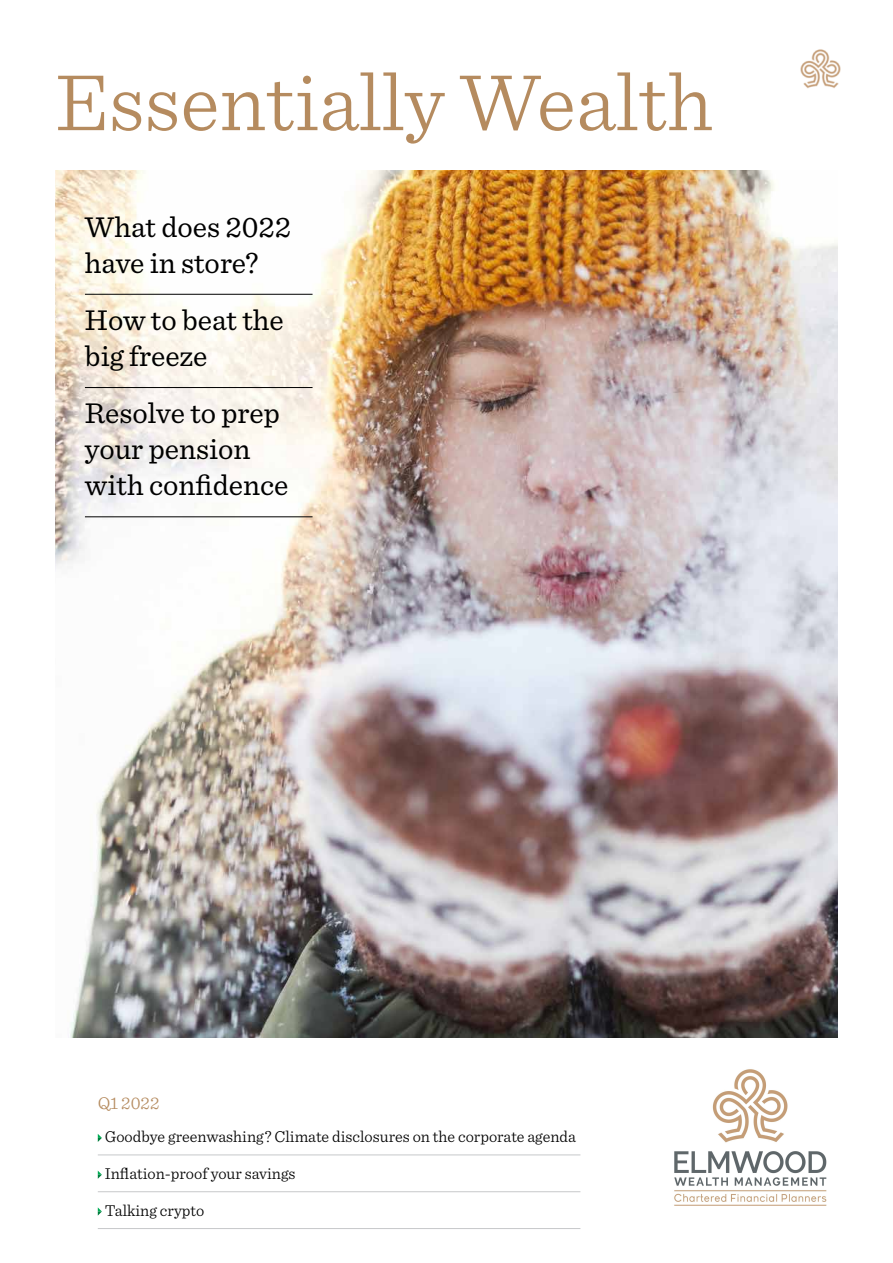
<style>
.page{position:relative;width:893px;height:1263px;background:#fff}
.page>*{position:absolute;margin:0;border:0;box-sizing:border-box;transform-origin:0 0}
.t1{font:300 84px "Sentinel";color:#b58b5f}
.t2{font:30px/36px "Sentinel";color:#000}
.t3{font:300 18px "Sentinel";color:#b58b5f}
.t4{font:300 16.5px "Sentinel";color:#000}
</style>
<div class="page">
<img style="left:55px;top:170px;width:783px;height:867px">
<hr style="left:85px;top:294px;width:228px;height:1px;background:#000">
<hr style="left:85px;top:387px;width:228px;height:1px;background:#000">
<hr style="left:85px;top:516px;width:228px;height:1px;background:#000">
<hr style="left:98px;top:1155px;width:482px;height:1px;background:#c7c8ca">
<hr style="left:98px;top:1191px;width:482px;height:1px;background:#c7c8ca">
<hr style="left:98px;top:1228px;width:482px;height:1px;background:#c7c8ca">
<svg style="left:98px;top:1134px;width:4px;height:8px"></svg>
<svg style="left:98px;top:1171px;width:4px;height:8px"></svg>
<svg style="left:98px;top:1207px;width:4px;height:8px"></svg>
<img style="left:674px;top:1069px;width:153px;height:137px">
<img style="left:800px;top:49px;width:40px;height:40px">
<h1 class="t1" style="left:55px;top:40px;width:659px">Essentially Wealth</h1>
<h2 class="t2" style="left:85px;top:207px;width:208px">What does 2022 have in store?</h2>
<h2 class="t2" style="left:85px;top:300px;width:200px">How to beat the big freeze</h2>
<h2 class="t2" style="left:85px;top:393px;width:205px">Resolve to prep your pension with confidence</h2>
<p class="t3" style="left:98px;top:1090px;width:63px">Q1 2022</p>
<p class="t4" style="left:105px;top:1124px;width:473px">Goodbye greenwashing? Climate disclosures on the corporate agenda</p>
<p class="t4" style="left:105px;top:1161px;width:192px">Inflation-proof your savings</p>
<p class="t4" style="left:105px;top:1198px;width:101px">Talking crypto</p>
</div>
